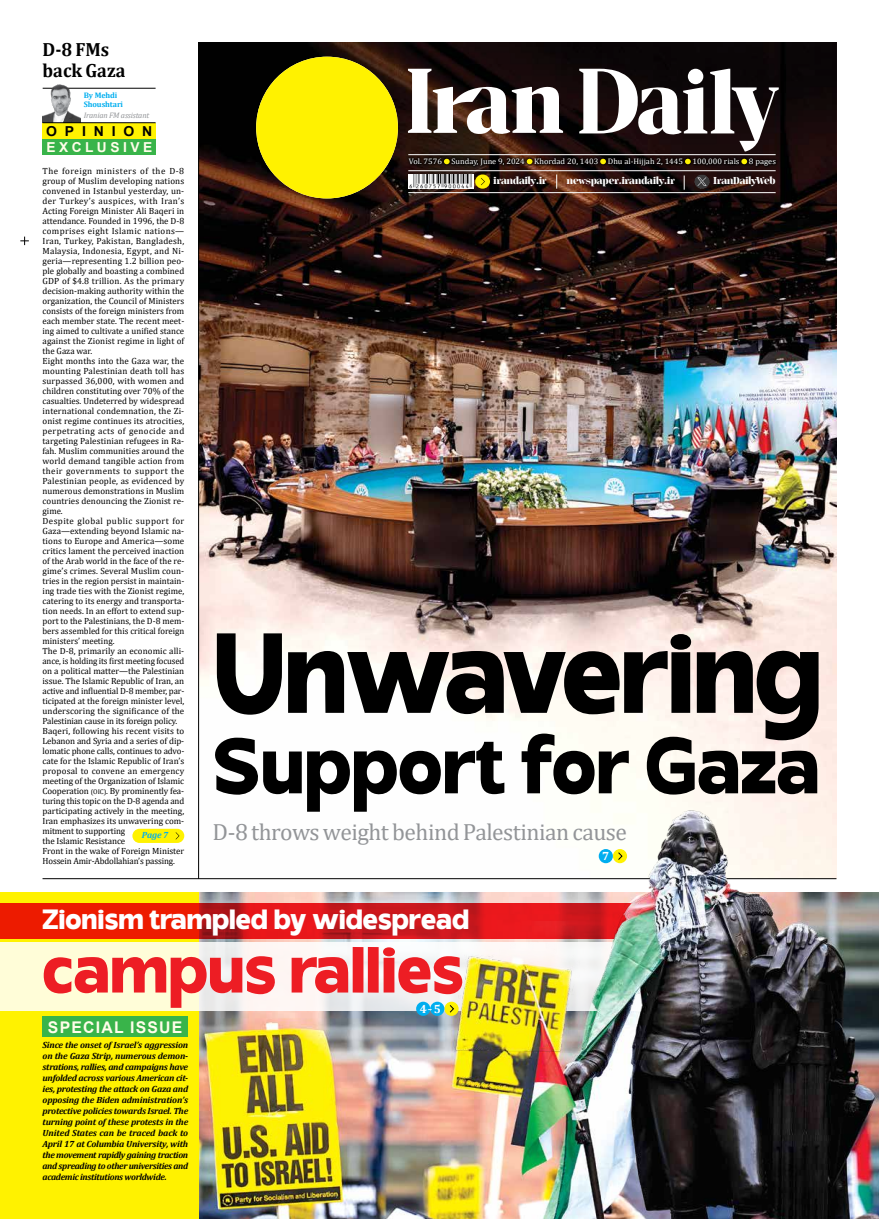
<style>
.page{position:relative;width:879px;height:1219px;background:#fff}
.page>*{position:absolute;margin:0;border:0;box-sizing:border-box;transform-origin:0 0}
.t1{font:800 113.5px "Invisible";letter-spacing:-.015em;color:#000}
.t2{font:800 78.3px "Invisible";color:#000}
.t3{font:800 65.1px "Invisible";color:#ed1d24}
.t4{font:800 27.9px "Invisible";color:#fff}
.t5{font:23.5px "Cambria";letter-spacing:-.02em;color:#939598}
.t6{font:700 19.1px/21px "Cambria";color:#000;scale:.95 1}
.t7{font:700 16.1px "Arial";letter-spacing:.08em;color:#fffde9}
.t8{font:700 13.7px "Arial";letter-spacing:.255em;color:#fffde9}
.t9{font:700 13.7px "Arial";letter-spacing:.555em;color:#000}
.t10{font:700 12px "Cambria";color:#fff}
.t11{font:700 10px "Jaymont PERSONAL";color:#fff;scale:1.04 1}
.t12{font:9px/10px "Cambria";color:#000}
.t13{font:italic 700 9px/11px "Cambria";letter-spacing:-.035em;color:#000;text-align:justify}
.t14{font:italic 700 9px "Cambria";color:#00aeef}
.t15{font:8px "Cambria";color:#fff;scale:1.04 1}
.t16{font:italic 8px "Cambria";letter-spacing:-.02em;color:#939598}
.t17{font:700 8px/9.6px "Cambria";letter-spacing:-.01em;color:#00aeef}
.s1{font-size:6.8px}
.s2{font-style:italic;font-size:9px}
</style>
<div class="page">
<img style="left:199px;top:206px;width:637px;height:672px">
<hr style="left:43px;top:878px;width:793px;height:1px;background:#000">
<hr style="left:198px;top:43px;width:1px;height:836px;background:#000">
<div style="left:132px;top:829px;width:52px;height:14px;background:#fff200;border-radius:7px"></div>
<svg style="left:176px;top:832px;width:3px;height:7px"></svg>
<img style="left:198px;top:893px;width:681px;height:326px">
<div style="left:0;top:893px;width:198px;height:326px;background:#fff200"></div>
<svg style="left:0;top:942px;width:448px;height:69px"></svg>
<svg style="left:0;top:903px;width:567px;height:35px;background:#db1810"></svg>
<img style="left:567px;top:784px;width:267px;height:435px">
<img style="left:448px;top:921px;width:139px;height:138px">
<div style="left:43px;top:123px;width:113px;height:16px;background:#fff200"></div>
<hr style="left:43px;top:88px;width:113px;height:1px;background:#000">
<img style="left:43px;top:84px;width:38px;height:39px">
<hr style="left:43px;top:123px;width:113px;height:1px;background:#000">
<div style="left:43px;top:140px;width:113px;height:15px;background:#39b44a"></div>
<div style="left:43px;top:1016px;width:145px;height:21px;background:#39b44a"></div>
<div style="left:444px;top:1002px;width:14px;height:14px;background:#fff200;border-radius:50%"></div>
<svg style="left:449px;top:1005px;width:5px;height:8px"></svg>
<div style="left:430px;top:1002px;width:14px;height:14px;background:#00aeef;border-radius:50%"></div>
<div style="left:416px;top:1002px;width:14px;height:14px;background:#00aeef;border-radius:50%"></div>
<div style="left:613px;top:849px;width:14px;height:14px;background:#fff200;border-radius:50%"></div>
<svg style="left:618px;top:852px;width:4px;height:8px"></svg>
<div style="left:599px;top:849px;width:14px;height:14px;background:#00aeef;border-radius:50%"></div>
<svg style="left:198px;top:43px;width:638px;height:163px;background:#1d0f0b"></svg>
<div style="left:256px;top:57px;width:142px;height:141px;background:#fff200;border-radius:50%"></div>
<svg style="left:408px;top:69px;width:155px;height:65px"></svg>
<svg style="left:579px;top:69px;width:200px;height:83px"></svg>
<svg style="left:406px;top:156px;width:372px;height:13px;background:#170a07"></svg>
<svg style="left:444px;top:159px;width:6px;height:5px"></svg>
<svg style="left:527px;top:159px;width:5px;height:5px"></svg>
<svg style="left:600px;top:159px;width:6px;height:5px"></svg>
<svg style="left:685px;top:159px;width:6px;height:5px"></svg>
<svg style="left:741px;top:159px;width:6px;height:5px"></svg>
<hr style="left:408px;top:171px;width:367px;height:1px;background:#fff">
<hr style="left:408px;top:192px;width:367px;height:1px;background:#fff">
<hr style="left:408px;top:154px;width:367px;height:1px;background:#fff">
<svg style="left:556px;top:174px;width:1px;height:15px"></svg>
<div style="left:475px;top:174px;width:15px;height:15px;background:#fff200;border-radius:50%"></div>
<svg style="left:481px;top:178px;width:4px;height:7px"></svg>
<svg style="left:684px;top:176px;width:1px;height:14px"></svg>
<img style="left:693px;top:173px;width:18px;height:17px">
<img style="left:409px;top:174px;width:64px;height:15px">
<svg style="left:20px;top:237px;width:9px;height:8px"></svg>
<h3 class="t6" style="left:43px;top:41px;width:89px">D-8 FMs back Gaza</h3>
<p class="t17" style="left:84px;top:91px;width:41px">By Mehdi<br>Shoushtari</p>
<h3 class="t8" style="left:46px;top:140px;width:107px">EXCLUSIVE</h3>
<p class="t16" style="left:84px;top:111px;width:67px">Iranian FM assistant</p>
<h3 class="t9" style="left:46px;top:123px;width:107px">OPINION</h3>
<p class="t12" style="left:43px;top:166px;width:143px">The foreign ministers of the D-8 group of Muslim developing nations convened in Istanbul yesterday, un&shy;der Turkey’s auspices, with Iran’s Acting Foreign Minister Ali Baqeri in attendance. Founded in 1996, the D-8 comprises eight Islamic nations— Iran, Turkey, Pakistan, Bangladesh, Malaysia, Indonesia, Egypt, and Ni&shy;geria—representing 1.2 billion peo&shy;ple globally and boasting a combined GDP of $4.8 trillion. As the primary decision-making authority within the organization, the Council of Ministers consists of the foreign ministers from each member state. The recent meet&shy;ing aimed to cultivate a unified stance against the Zionist regime in light of the Gaza war.<br>Eight months into the Gaza war, the mounting Palestinian death toll has surpassed 36,000, with women and children constituting over 70% of the casualties. Undeterred by widespread international condemnation, the Zi&shy;onist regime continues its atrocities, perpetrating acts of genocide and targeting Palestinian refugees in Ra&shy;fah. Muslim communities around the world demand tangible action from their governments to support the Palestinian people, as evidenced by numerous demonstrations in Muslim countries denouncing the Zionist re&shy;gime.<br>Despite global public support for Gaza—extending beyond Islamic na&shy;tions to Europe and America—some critics lament the perceived inaction of the Arab world in the face of the re&shy;gime’s crimes. Several Muslim coun&shy;tries in the region persist in maintain&shy;ing trade ties with the Zionist regime, catering to its energy and transporta&shy;tion needs. In an effort to extend sup&shy;port to the Palestinians, the D-8 mem&shy;bers assembled for this critical foreign ministers’ meeting.<br>The D-8, primarily an economic alli&shy;ance, is holding its first meeting focused on a political matter—the Palestinian issue. The Islamic Republic of Iran, an active and influential D-8 member, par&shy;ticipated at the foreign minister level, underscoring the significance of the Palestinian cause in its foreign policy.<br>Baqeri, following his recent visits to Lebanon and Syria and a series of dip&shy;lomatic phone calls, continues to advo&shy;cate for the Islamic Republic of Iran’s proposal to convene an emergency meeting of the Organization of Islamic Cooperation <span class="s1">(OIC)</span>. By prominently fea&shy;turing this topic on the D-8 agenda and participating actively in the meeting, Iran emphasizes its unwavering com&shy;mitment to supporting<br>the Islamic Resistance<br>Front in the wake of Foreign Minister Hossein Amir-Abdollahian’s passing.</p>
<p class="t14" style="left:142px;top:832px;width:28px">Page 7</p>
<p class="t15" style="left:409px;top:158px;width:354px">Vol. 7576 Sunday, June 9, 2024 Khordad 20, 1403 Dhu al-Hijjah 2, 1445 100,000 rials 8 pages</p>
<p class="t11" style="left:493px;top:177px;width:52px">irandaily.ir</p>
<p class="t11" style="left:567px;top:177px;width:105px">newspaper.irandaily.ir</p>
<p class="t11" style="left:713px;top:177px;width:61px">IranDailyWeb</p>
<h1 class="t1" style="left:213px;top:626px;width:611px">Unwavering</h1>
<h2 class="t2" style="left:213px;top:734px;width:609px">Support for Gaza</h2>
<h3 class="t5" style="left:213px;top:822px;width:416px">D-8 throws weight behind Palestinian cause</h3>
<h3 class="t10" style="left:602px;top:852px;width:9px">7</h3>
<h3 class="t4" style="left:43px;top:908px;width:428px">Zionism trampled by widespread</h3>
<h3 class="t3" style="left:43px;top:943px;width:423px">campus rallies</h3>
<h3 class="t10" style="left:420px;top:1004px;width:23px">4<span class="s2">–</span>5</h3>
<h3 class="t7" style="left:48px;top:1018px;width:136px">SPECIAL ISSUE</h3>
<p class="t13" style="left:43px;top:1041px;width:147px">Since the onset of Israel’s aggression on the Gaza Strip, numerous demon&shy;strations, rallies, and campaigns have unfolded across various American cit&shy;ies, protesting the attack on Gaza and opposing the Biden administration’s protective policies towards Israel. The turning point of these protests in the United States can be traced back to April 17 at Columbia University, with the movement rapidly gaining traction and spreading to other universities and academic institutions worldwide.</p>
</div>
